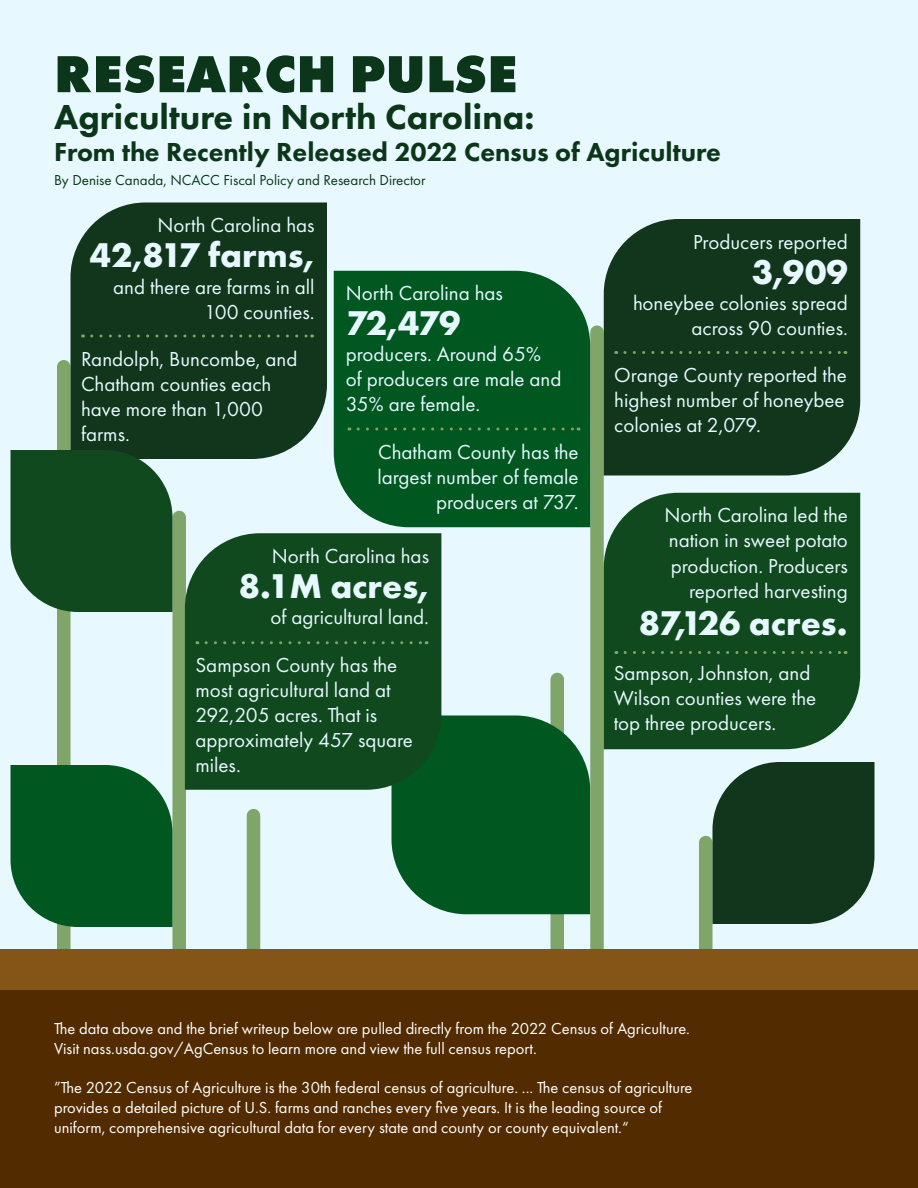
<style>
.page{position:relative;width:918px;height:1188px;background:#fff}
.page>*{position:absolute;margin:0;border:0;box-sizing:border-box;transform-origin:0 0}
.t1{font:800 54px "Futura PT";color:#0c3619}
.t2{font:800 36px "Futura PT";color:#0c3619}
.t3{font:700 35.7px "Futura PT";color:#e7f9ff}
.t4{font:800 27px "Futura PT";color:#0c3619}
.t5{font:21px/25.2px "Futura PT";color:#e7f9ff;text-align:right}
.t6{font:16.5px/19.8px "Futura PT";color:#fff}
.Author_Name__Bold__Title__Reg{font:15px "Futura PT";color:#0c3619}
.s1{font-size:32.7px}
</style>
<div class="page">
<div style="left:0;top:0;width:918px;height:954px;background:#e7f9ff"></div>
<div style="left:57px;top:360px;width:13px;height:652px;background:#80a569;border-radius:7px"></div>
<div style="left:172px;top:511px;width:14px;height:652px;background:#80a569;border-radius:7px"></div>
<div style="left:550px;top:673px;width:14px;height:380px;background:#80a569;border-radius:7px"></div>
<div style="left:247px;top:809px;width:13px;height:190px;background:#80a569;border-radius:7px"></div>
<div style="left:699px;top:836px;width:13px;height:190px;background:#80a569;border-radius:7px"></div>
<div style="left:392px;top:716px;width:198px;height:198px;background:#005820"></div>
<svg style="left:10px;top:765px;width:162px;height:162px;background:#146633"></svg>
<div style="left:590px;top:326px;width:14px;height:652px;background:#80a569;border-radius:7px"></div>
<div style="left:70px;top:202px;width:257px;height:257px;background:#11361b"></div>
<div style="left:604px;top:219px;width:256px;height:257px;background:#11361b"></div>
<div style="left:185px;top:533px;width:256px;height:257px;background:#11491f"></div>
<div style="left:334px;top:271px;width:256px;height:256px;background:#005820"></div>
<div style="left:0;top:986px;width:918px;height:202px;background:#522c00"></div>
<div style="left:0;top:950px;width:918px;height:40px;background:#845516"></div>
<svg style="left:92px;top:334px;width:221px;height:4px"></svg>
<svg style="left:625px;top:351px;width:221px;height:3px"></svg>
<svg style="left:206px;top:641px;width:221px;height:3px"></svg>
<div style="left:604px;top:493px;width:256px;height:256px;background:#11491f"></div>
<svg style="left:625px;top:651px;width:221px;height:3px"></svg>
<svg style="left:358px;top:428px;width:221px;height:2px"></svg>
<svg style="left:10px;top:450px;width:162px;height:162px;background:#20552f"></svg>
<svg style="left:712px;top:762px;width:162px;height:162px;background:#23462e"></svg>
<p class="t1" style="left:54px;top:40px;width:465px">RESEARCH PULSE</p>
<p class="t2" style="left:54px;top:94px;width:482px">Agriculture in North Carolina:</p>
<p class="t4" style="left:54px;top:135px;width:668px">From the Recently Released 2022 Census of Agriculture</p>
<p class="Author_Name__Bold__Title__Reg" style="left:54px;top:171px;width:373px">By Denise Canada, NCACC Fiscal Policy and Research Director</p>
<p class="t5" style="left:157px;top:212px;width:159px">North Carolina has</p>
<p class="t5" style="left:693px;top:229px;width:156px">Producers reported</p>
<p class="t5" style="left:346px;top:280px;width:159px">North Carolina has</p>
<p class="t3" style="left:90px;top:232px;width:226px">42<span class="s1">,</span>817 farms,</p>
<p class="t3" style="left:752px;top:249px;width:98px">3,909</p>
<p class="t5" style="left:113px;top:274px;width:203px">and there are farms in all<br>100 counties.</p>
<p class="t5" style="left:633px;top:290px;width:216px">honeybee colonies spread across 90 counties.</p>
<p class="t3" style="left:346px;top:300px;width:116px">72,479</p>
<p class="t5" style="left:81px;top:346px;width:218px;text-align:left">Randolph, Buncombe, and<br>Chatham counties each have more than 1,000 farms.</p>
<p class="t5" style="left:346px;top:341px;width:217px;text-align:left">producers. Around 65% of producers are male and<br>35% are female.</p>
<p class="t5" style="left:377px;top:439px;width:203px">Chatham County has the largest number of female producers at 737.</p>
<p class="t5" style="left:272px;top:543px;width:159px">North Carolina has</p>
<p class="t3" style="left:239px;top:563px;width:192px">8.1M acres,</p>
<p class="t5" style="left:271px;top:605px;width:160px">of agricultural land.</p>
<p class="t5" style="left:195px;top:652px;width:219px;text-align:left">Sampson County has the most agricultural land at<br>292,205 acres. That is approximately 457 square miles.</p>
<p class="t5" style="left:614px;top:362px;width:234px;text-align:justify">Orange County reported the highest number of honeybee colonies at 2,079.</p>
<p class="t5" style="left:664px;top:503px;width:185px">North Carolina led the nation in sweet potato production. Producers reported harvesting</p>
<p class="t3" style="left:639px;top:600px;width:210px">87,126 acres.</p>
<p class="t5" style="left:614px;top:660px;width:204px;text-align:left">Sampson, Johnston, and<br>Wilson counties were the top three producers.</p>
<p class="t6" style="left:54px;top:1019px;width:638px">The data above and the brief writeup below are pulled directly from the 2022 Census of Agriculture.<br>Visit nass.usda.gov/AgCensus to learn more and view the full census report.</p>
<p class="t6" style="left:54px;top:1078px;width:640px">”The 2022 Census of Agriculture is the 30th federal census of agriculture. ... The census of agriculture provides a detailed picture of U.S. farms and ranches every five years. It is the leading source of uniform, comprehensive agricultural data for every state and county or county equivalent.“</p>
</div>
